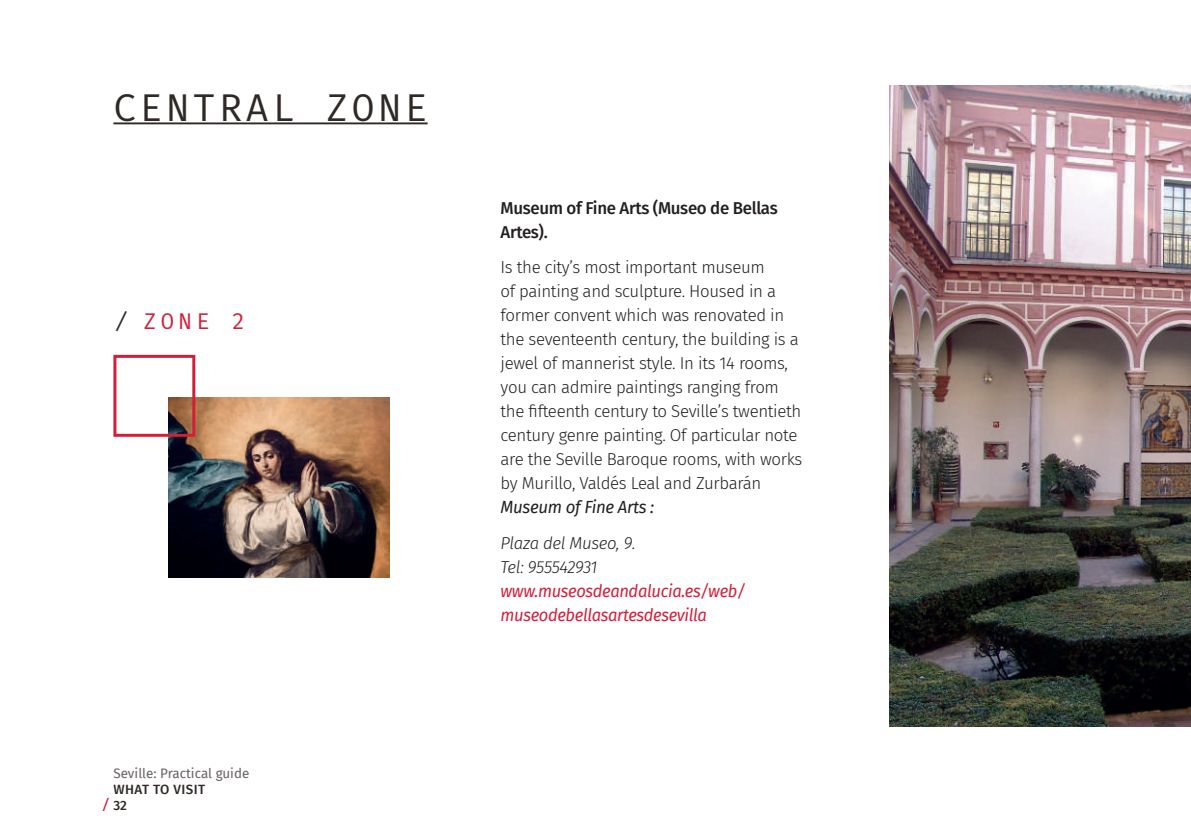
<style>
.page{position:relative;width:1191px;height:840px;background:#fff}
.page>*{position:absolute;margin:0;border:0;box-sizing:border-box;transform-origin:0 0}
.t1{font:37.8px "Fira Mono";letter-spacing:.1em;color:#2e2926}
.t2{font:22.2px "Fira Mono";color:#d31e39}
.t3{font:300 17.2px/24px "Fira Sans";letter-spacing:-.02em;color:#231f20}
.t4{font:italic 17.2px/24px "Fira Sans";letter-spacing:-.02em;color:#d31e39;scale:.96 1}
.t5{font:500 17.2px/24px "Fira Sans";letter-spacing:-.02em;color:#231f20}
.t6{font:italic 300 17.2px/24px "Fira Sans";letter-spacing:-.025em;color:#231f20}
.t7{font:italic 17.2px "Fira Sans";letter-spacing:-.02em;color:#231f20}
.t8{font:700 14px "Officina Sans Std";color:#d31e39}
.t9{font:13.4px "Fira Sans";color:#676260}
.t10{font:500 13.4px/16px "Fira Sans";letter-spacing:.03em;color:#2e2926}
.s1{color:#2e2926}
</style>
<div class="page">
<hr style="left:113px;top:122px;width:314px;height:2px;background:#2e2926">
<img style="left:889px;top:85px;width:302px;height:641px">
<img style="left:169px;top:397px;width:221px;height:180px">
<div style="left:113px;top:354px;width:82px;height:82px;border:3px solid #d31e39"></div>
<h1 class="t1" style="left:113px;top:81px;width:316px">CENTRAL ZONE</h1>
<p class="t2" style="left:115px;top:305px;width:132px"><span class="s1">/</span> ZONE 2</p>
<p class="t9" style="left:113px;top:762px;width:137px">Seville: Practical guide</p>
<p class="t10" style="left:113px;top:780px;width:93px">WHAT TO VISIT<br>32</p>
<p class="t8" style="left:103px;top:794px;width:8px">/</p>
<p class="t5" style="left:500px;top:195px;width:279px">Museum of Fine Arts (Museo de Bellas<br>Artes).</p>
<p class="t3" style="left:500px;top:255px;width:303px">Is the city’s most important museum<br>of painting and sculpture. Housed in a former convent which was renovated in the seventeenth century, the building is a jewel of mannerist style. In its 14 rooms, you can admire paintings ranging from the fifteenth century to Seville’s twentieth century genre painting. Of particular note are the Seville Baroque rooms, with works by Murillo, Valdés Leal and Zurbarán</p>
<p class="t7" style="left:500px;top:494px;width:155px">Museum of Fine Arts :</p>
<p class="t6" style="left:500px;top:530px;width:137px">Plaza del Museo, 9.<br>Tel: 955542931</p>
<p class="t4" style="left:500px;top:578px;width:257px">www.museosdeandalucia.es/web/ museodebellasartesdesevilla</p>
</div>
